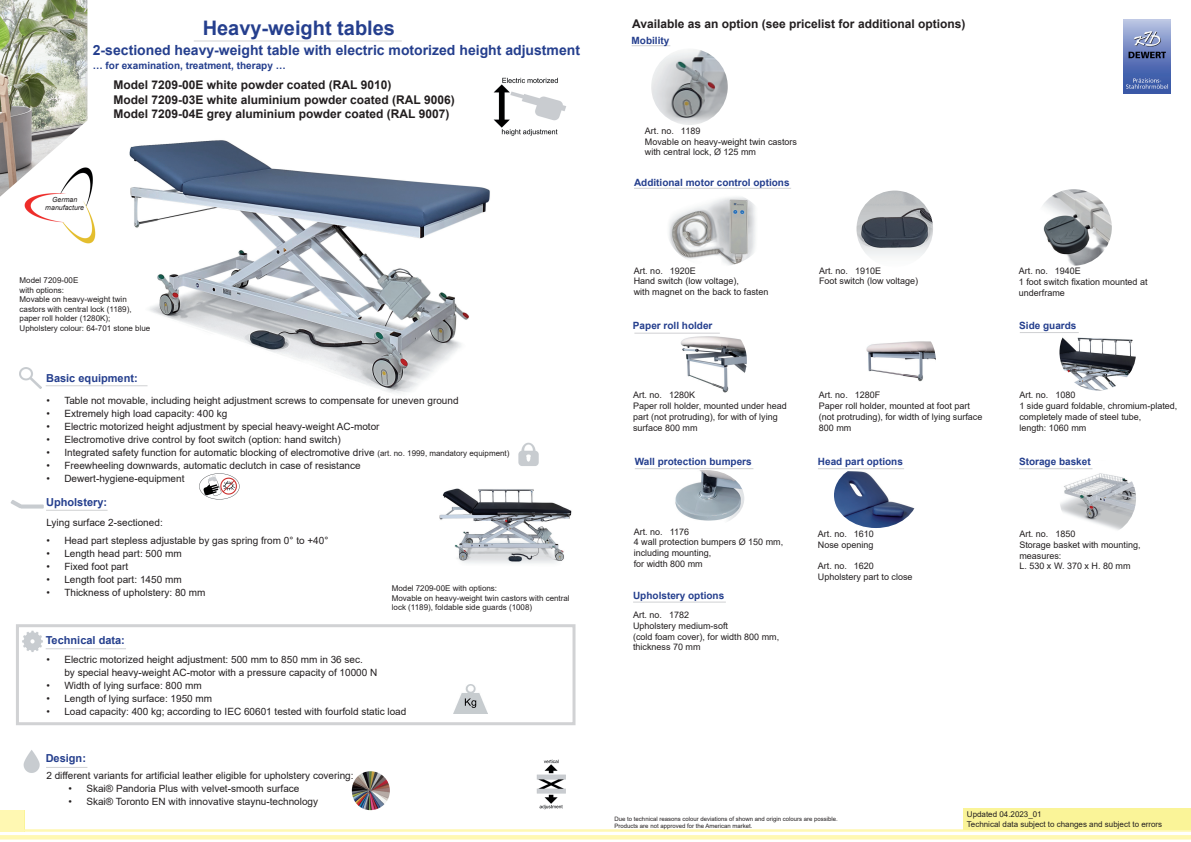
<style>
.page{position:relative;width:1191px;height:842px;background:#fff}
.page>*{position:absolute;margin:0;border:0;box-sizing:border-box;transform-origin:0 0}
.t1{font:700 20px "Arial";color:#253f8e}
.t2{font:700 14px "Arial";color:#253f8e}
.t3{font:700 12px/14.4px "Arial";color:#231f20}
.t4{font:700 11px "Arial";color:#253f8e}
.t5{font:10px/13px "Arial";color:#231f20}
.t6{font:700 10px "Arial";color:#253f8e}
.t7{font:9px/10.8px "Arial";color:#231f20}
.t8{font:8px/9.6px "Arial";color:#231f20}
.t9{font:italic 7px/8.4px "Arial";color:#231f20;text-align:center}
.t10{font:6px/7.2px "Arial";color:#231f20}
.s1{font-size:8px}
</style>
<div class="page">
<div style="left:0;top:810px;width:25px;height:21px;background:#faf498"></div>
<div style="left:0;top:810px;width:24px;height:21px;background:#fff8b2"></div>
<hr style="left:0;top:829px;width:1191px;height:2px;background:#fff8b2">
<hr style="left:0;top:835px;width:1191px;height:4px;background:#fff8b2">
<div style="left:963px;top:808px;width:228px;height:22px;background:#faf498"></div>
<img style="left:1059px;top:460px;width:77px;height:77px;border-radius:38px">
<img style="left:1059px;top:314px;width:77px;height:76px;border-radius:38px">
<img style="left:866px;top:341px;width:69px;height:41px">
<img style="left:199px;top:473px;width:40px;height:27px">
<img style="left:670px;top:332px;width:77px;height:61px">
<img style="left:22px;top:630px;width:21px;height:22px">
<img style="left:73px;top:120px;width:417px;height:273px">
<hr style="left:631px;top:45px;width:39px;height:1px;background:#d0d1d3">
<hr style="left:634px;top:333px;width:86px;height:1px;background:#d0d1d3">
<hr style="left:1019px;top:332px;width:59px;height:1px;background:#d0d1d3">
<hr style="left:633px;top:602px;width:93px;height:1px;background:#d0d1d3">
<img style="left:651px;top:48px;width:76px;height:77px;border-radius:38px">
<div style="left:16px;top:624px;width:559px;height:101px;border:3px solid #d1d2d4"></div>
<img style="left:20px;top:367px;width:21px;height:21px">
<img style="left:23px;top:750px;width:17px;height:23px">
<hr style="left:46px;top:385px;width:101px;height:1px;background:#d0d1d3">
<hr style="left:46px;top:510px;width:62px;height:1px;background:#d0d1d3">
<hr style="left:46px;top:648px;width:80px;height:1px;background:#d0d1d3">
<hr style="left:46px;top:767px;width:41px;height:1px;background:#d0d1d3">
<hr style="left:194px;top:40px;width:208px;height:1px;background:#d0d1d3">
<img style="left:518px;top:442px;width:21px;height:24px">
<img style="left:493px;top:77px;width:73px;height:59px">
<img style="left:24px;top:152px;width:72px;height:96px">
<img style="left:439px;top:488px;width:133px;height:76px">
<img style="left:1123px;top:20px;width:47px;height:74px">
<img style="left:11px;top:500px;width:33px;height:9px">
<img style="left:352px;top:771px;width:38px;height:39px">
<img style="left:834px;top:469px;width:81px;height:59px">
<hr style="left:818px;top:468px;width:86px;height:1px;background:#d0d1d3">
<img style="left:0;top:0;width:87px;height:197px">
<img style="left:454px;top:684px;width:33px;height:30px">
<hr style="left:1019px;top:468px;width:73px;height:1px;background:#d0d1d3">
<img style="left:536px;top:759px;width:30px;height:51px">
<img style="left:856px;top:191px;width:77px;height:76px;border-radius:38px">
<img style="left:1035px;top:189px;width:76px;height:77px;border-radius:38px">
<img style="left:669px;top:197px;width:87px;height:68px">
<hr style="left:634px;top:188px;width:157px;height:1px;background:#d0d1d3">
<img style="left:675px;top:470px;width:69px;height:51px">
<hr style="left:635px;top:468px;width:118px;height:1px;background:#d0d1d3">
<h1 class="t1" style="left:203px;top:14px;width:194px">Heavy-weight tables</h1>
<h2 class="t2" style="left:93px;top:40px;width:489px">2-sectioned heavy-weight table with electric motorized height adjustment</h2>
<p class="t6" style="left:93px;top:58px;width:194px">… for examination, treatment, therapy …</p>
<p class="t3" style="left:113px;top:78px;width:343px">Model 7209-00E white powder coated (RAL 9010)<br>Model 7209-03E white aluminium powder coated (RAL 9006)<br>Model 7209-04E grey aluminium powder coated (RAL 9007)</p>
<p class="t9" style="left:45px;top:195px;width:40px">German manufacture</p>
<p class="t8" style="left:20px;top:275px;width:132px">Model 7209-00E<br>with options:<br>Movable on heavy-weight twin castors with central lock (1189), paper roll holder (1280K);<br>Upholstery colour: 64-701 stone blue</p>
<p class="t4" style="left:46px;top:370px;width:93px">Basic equipment:</p>
<p class="t5" style="left:46px;top:394px;width:414px">• Table not movable, including height adjustment screws to compensate for uneven ground</p>
<p class="t5" style="left:46px;top:407px;width:182px">• Extremely high load capacity: 400 kg</p>
<p class="t5" style="left:46px;top:420px;width:335px">• Electric motorized height adjustment by special heavy-weight AC-motor</p>
<p class="t5" style="left:46px;top:433px;width:296px">• Electromotive drive control by foot switch (option: hand switch)</p>
<p class="t5" style="left:46px;top:446px;width:465px">• Integrated safety function for automatic blocking of electromotive drive <span class="s1">(art. no. 1999, mandatory equipment)</span></p>
<p class="t5" style="left:46px;top:459px;width:316px">• Freewheeling downwards, automatic declutch in case of resistance</p>
<p class="t5" style="left:46px;top:472px;width:140px">• Dewert-hygiene-equipment</p>
<p class="t4" style="left:46px;top:494px;width:63px">Upholstery:</p>
<p class="t5" style="left:46px;top:516px;width:118px">Lying surface 2-sectioned:</p>
<p class="t5" style="left:46px;top:534px;width:283px">• Head part stepless adjustable by gas spring from 0° to +40°</p>
<p class="t5" style="left:46px;top:547px;width:137px">• Length head part: 500 mm</p>
<p class="t5" style="left:46px;top:560px;width:83px">• Fixed foot part</p>
<p class="t5" style="left:46px;top:573px;width:137px">• Length foot part: 1450 mm</p>
<p class="t5" style="left:46px;top:586px;width:161px">• Thickness of upholstery: 80 mm</p>
<p class="t4" style="left:46px;top:633px;width:81px">Technical data:</p>
<p class="t8" style="left:392px;top:583px;width:179px">Model 7209-00E with options:<br>Movable on heavy-weight twin castors with central lock (1189), foldable side guards (1008)</p>
<p class="t5" style="left:64px;top:653px;width:319px;text-indent:-18px">• Electric motorized height adjustment: 500 mm to 850 mm in 36 sec.<br>by special heavy-weight AC-motor with a pressure capacity of 10000 N   </p>
<p class="t5" style="left:46px;top:679px;width:158px">• Width of lying surface: 800 mm  </p>
<p class="t5" style="left:46px;top:692px;width:169px">• Length of lying surface: 1950 mm  </p>
<p class="t5" style="left:46px;top:705px;width:361px">• Load capacity: 400 kg; according to IEC 60601 tested with fourfold static load</p>
<p class="t4" style="left:46px;top:751px;width:42px">Design:</p>
<p class="t5" style="left:46px;top:768px;width:309px">2 different variants for artificial leather eligible for upholstery covering:</p>
<p class="t5" style="left:68px;top:782px;width:232px">• Skai® Pandoria Plus with velvet-smooth surface</p>
<p class="t5" style="left:68px;top:795px;width:251px">• Skai® Toronto EN with innovative staynu-technology</p>
<p class="t3" style="left:632px;top:17px;width:334px">Available as an option (see pricelist for additional options)</p>
<p class="t6" style="left:631px;top:33px;width:39px">Mobility</p>
<p class="t7" style="left:645px;top:125px;width:154px">Art. no. 1189<br>Movable on heavy-weight twin castors with central lock, Ø 125 mm</p>
<p class="t6" style="left:634px;top:175px;width:157px">Additional motor control options</p>
<p class="t7" style="left:634px;top:265px;width:136px">Art. no. 1920E  <br>Hand switch (low voltage),<br>with magnet on the back to fasten</p>
<p class="t7" style="left:1019px;top:265px;width:130px">Art. no. 1940E  <br>1 foot switch fixation mounted at underframe</p>
<p class="t7" style="left:819px;top:265px;width:101px">Art. no. 1910E  <br>Foot switch (low voltage)</p>
<p class="t6" style="left:633px;top:319px;width:81px">Paper roll holder</p>
<p class="t6" style="left:1019px;top:318px;width:59px">Side guards</p>
<p class="t7" style="left:633px;top:390px;width:155px">Art. no. 1280K<br>Paper roll holder, mounted under head part (not protruding), for with of lying surface 800 mm</p>
<p class="t7" style="left:819px;top:390px;width:165px">Art. no. 1280F  <br>Paper roll holder, mounted at foot part (not protruding), for width of lying surface<br>800 mm</p>
<p class="t7" style="left:1019px;top:389px;width:160px">Art. no. 1080  <br>1 side guard foldable, chromium-plated, completely made of steel tube,<br>length: 1060 mm</p>
<p class="t6" style="left:635px;top:455px;width:118px">Wall protection bumpers</p>
<p class="t7" style="left:633px;top:526px;width:151px">Art. no. 1176  <br>4 wall protection bumpers Ø 150 mm, including mounting,<br>for width 800 mm</p>
<p class="t6" style="left:633px;top:588px;width:93px">Upholstery options</p>
<p class="t7" style="left:633px;top:609px;width:148px">Art. no. 1782  <br>Upholstery medium-soft<br>(cold foam cover), for width 800 mm, thickness 70 mm</p>
<p class="t6" style="left:818px;top:455px;width:87px">Head part options</p>
<p class="t7" style="left:818px;top:528px;width:58px">Art. no. 1610<br>Nose opening</p>
<p class="t7" style="left:818px;top:561px;width:96px">Art. no. 1620<br>Upholstery part to close</p>
<p class="t6" style="left:1019px;top:455px;width:73px">Storage basket</p>
<p class="t7" style="left:1019px;top:528px;width:123px">Art. no. 1850<br>Storage basket with mounting, measures:<br>L. 530 x W. 370 x H. 80 mm</p>
<p class="t10" style="left:614px;top:815px;width:225px">Due to technical reasons colour deviations of shown and origin colours are possible.<br>Products are not approved for the American market.</p>
<p class="t8" style="left:967px;top:810px;width:197px">Updated 04.2023_01<br>Technical data subject to changes and subject to errors</p>
</div>
